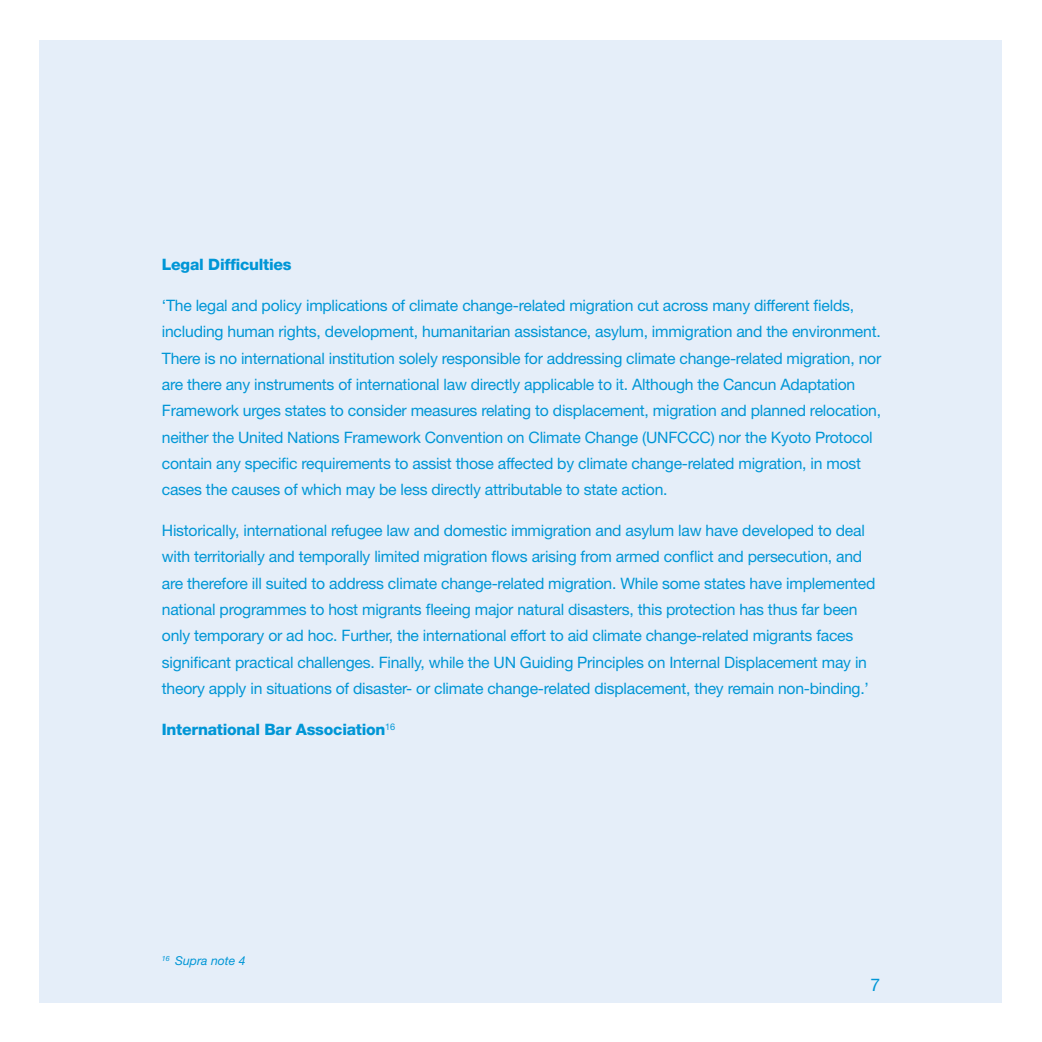
<style>
.page{position:relative;width:1042px;height:1042px;background:#fff}
.page>*{position:absolute;margin:0;border:0;box-sizing:border-box;transform-origin:0 0}
.t1{font:17.5px "Helvetica Neue LT";color:#0096d6}
.t2{font:15.75px/26.2px "Helvetica Neue LT";letter-spacing:-.015em;color:#0096d6}
.t3{font:800 15.75px "Helvetica Neue LT";letter-spacing:-.015em;color:#0096d6}
.t4{font:italic 12.25px "Helvetica Neue LT";color:#0096d6}
</style>
<div class="page">
<div style="left:40px;top:40px;width:962px;height:962px;background:#e5eef9"></div>
<p class="t3" style="left:162px;top:255px;width:131px">Legal Difficulties</p>
<p class="t2" style="left:162px;top:292px;width:721px">‘The legal and policy implications of climate change-related migration cut across many different fields, including human rights, development, humanitarian assistance, asylum, immigration and the environment.<br>There is no international institution solely responsible for addressing climate change-related migration, nor are there any instruments of international law directly applicable to it. Although the Cancun Adaptation Framework urges states to consider measures relating to displacement, migration and planned relocation, neither the United Nations Framework Convention on Climate Change (UNFCCC) nor the Kyoto Protocol contain any specific requirements to assist those affected by climate change-related migration, in most cases the causes of which may be less directly attributable to state action.</p>
<p class="t2" style="left:162px;top:517px;width:715px">Historically, international refugee law and domestic immigration and asylum law have developed to deal with territorially and temporally limited migration flows arising from armed conflict and persecution, and are therefore ill suited to address climate change-related migration. While some states have implemented national programmes to host migrants fleeing major natural disasters, this protection has thus far been only temporary or ad hoc. Further, the international effort to aid climate change-related migrants faces significant practical challenges. Finally, while the UN Guiding Principles on Internal Displacement may in theory apply in situations of disaster- or climate change-related displacement, they remain non-binding.’</p>
<p class="t3" style="left:162px;top:720px;width:235px">International Bar Association<sup>16</sup></p>
<p class="t4" style="left:162px;top:953px;width:85px"><sup>16</sup> Supra note 4</p>
<p class="t1" style="left:870px;top:974px;width:11px">7</p>
</div>
